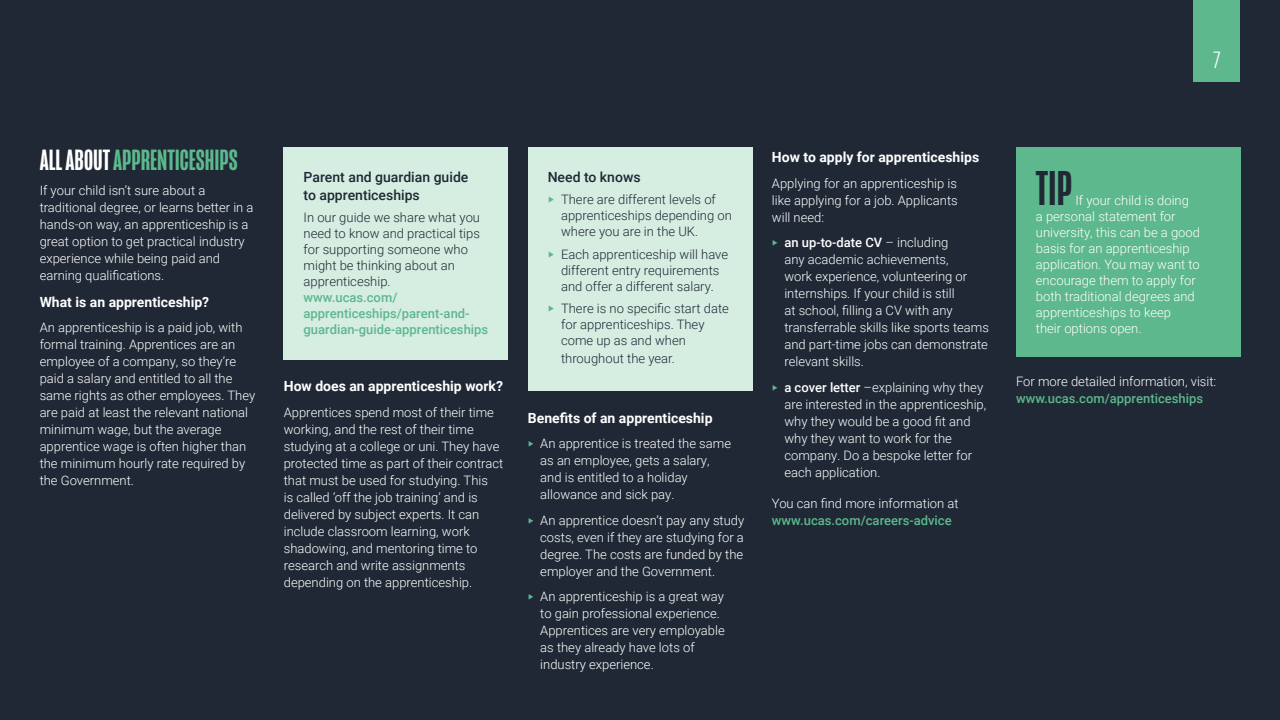
<style>
.page{position:relative;width:1280px;height:720px;background:#1f2834}
.page>*{position:absolute;margin:0;border:0;box-sizing:border-box;transform-origin:0 0}
.t1{font:500 50px "Mongoose";color:#1f2834}
.t2{font:500 30px "Mongoose";color:#5db88d}
.t3{font:300 24.1px "Mongoose";color:#fff}
.t4{font:700 14px "Roboto";color:#fff}
.t5{font:500 14px/18px "Roboto";color:#1f2834}
.t6{font:300 13px/17px "Roboto";color:#fff}
.t7{font:300 13px/16px "Roboto";color:#1f2834}
.t8{font:500 13px/16px "Roboto";color:#5db88d}
.s1{color:#fff}
.s2{font-size:14px;color:#5db88d}
.s3{color:#5db88d}
.s4{font-weight:500}
</style>
<div class="page">
<div style="left:284px;top:147px;width:224px;height:213px;background:#d6ede2"></div>
<div style="left:528px;top:147px;width:224px;height:244px;background:#d6ede2"></div>
<div style="left:1016px;top:147px;width:224px;height:210px;background:#5db88d"></div>
<div style="left:1193px;top:0;width:47px;height:81px;background:#5db88d"></div>
<h3 class="t3" style="left:1213px;top:46px;width:9px">7</h3>
<h2 class="t2" style="left:40px;top:143px;width:200px"><span class="s1">ALL ABOUT</span> APPRENTICESHIPS</h2>
<p class="t6" style="left:40px;top:182px;width:215px">If your child isn’t sure about a traditional degree, or learns better in a hands-on way, an apprenticeship is a great option to get practical industry experience while being paid and earning qualifications.</p>
<p class="t4" style="left:40px;top:292px;width:171px">What is an apprenticeship?</p>
<p class="t6" style="left:40px;top:319px;width:217px">An apprenticeship is a paid job, with formal training. Apprentices are an employee of a company, so they’re paid a salary and entitled to all the same rights as other employees. They are paid at least the relevant national minimum wage, but the average apprentice wage is often higher than the minimum hourly rate required by the Government.</p>
<p class="t5" style="left:304px;top:167px;width:166px">Parent and guardian guide to apprenticeships</p>
<p class="t7" style="left:304px;top:208px;width:178px">In our guide we share what you need to know and practical tips for supporting someone who might be thinking about an apprenticeship.</p>
<p class="t8" style="left:304px;top:288px;width:186px">www.ucas.com/ apprenticeships/parent-and&shy;guardian-guide-apprenticeships</p>
<p class="t5" style="left:548px;top:167px;width:94px">Need to knows</p>
<p class="t7" style="left:561px;top:191px;width:172px;text-indent:-13px"><span class="s2">‣</span> There are different levels of apprenticeships depending on where you are in the UK.</p>
<p class="t7" style="left:548px;top:246px;width:182px;text-align:center"><span class="s2">‣</span> Each apprenticeship will have different entry requirements and offer a different salary.</p>
<p class="t7" style="left:561px;top:300px;width:169px;text-indent:-13px"><span class="s2">‣</span> There is no specific start date for apprenticeships. They come up as and when</p>
<p class="t7" style="left:561px;top:350px;width:115px">throughout the year.</p>
<p class="t4" style="left:284px;top:377px;width:221px">How does an apprenticeship work?</p>
<p class="t6" style="left:284px;top:403px;width:221px">Apprentices spend most of their time working, and the rest of their time studying at a college or uni. They have protected time as part of their contract that must be used for studying. This<br>is called ‘off the job training’ and is delivered by subject experts. It can include classroom learning, work shadowing, and mentoring time to research and write assignments depending on the apprenticeship.</p>
<p class="t4" style="left:528px;top:408px;width:186px">Benefits of an apprenticeship</p>
<p class="t6" style="left:540px;top:434px;width:192px;text-indent:-12px"><span class="s3">‣</span> An apprentice is treated the same as an employee, gets a salary, and is entitled to a holiday allowance and sick pay.</p>
<p class="t6" style="left:540px;top:511px;width:206px;text-align:justify;text-indent:-12px"><span class="s3">‣</span> An apprentice doesn’t pay any study costs, even if they are studying for a degree. The costs are funded by the employer and the Government.</p>
<p class="t6" style="left:540px;top:587px;width:186px;text-indent:-12px"><span class="s3">‣</span> An apprenticeship is a great way to gain professional experience.<br>Apprentices are very employable as they already have lots of industry experience.</p>
<p class="t4" style="left:772px;top:147px;width:209px">How to apply for apprenticeships</p>
<p class="t6" style="left:772px;top:174px;width:187px;text-align:justify">Applying for an apprenticeship is like applying for a job. Applicants will need:</p>
<p class="t6" style="left:784px;top:233px;width:206px;text-indent:-12px"><span class="s3">‣</span> <span class="s4">an up-to-date CV</span> – including<br>any academic achievements,<br>work experience, volunteering or internships. If your child is still<br>at school, filling a CV with any transferrable skills like sports teams and part-time jobs can demonstrate relevant skills.</p>
<p class="t6" style="left:784px;top:378px;width:203px;text-indent:-12px"><span class="s3">‣</span> <span class="s4">a cover letter</span> –explaining why they are interested in the apprenticeship, why they would be a good fit and why they want to work for the company. Do a bespoke letter for each application.</p>
<p class="t6" style="left:772px;top:494px;width:188px">You can find more information at</p>
<p class="t8" style="left:772px;top:512px;width:181px">www.ucas.com/careers-advice</p>
<h1 class="t1" style="left:1036px;top:159px;width:38px">TIP</h1>
<p class="t6" style="left:1036px;top:192px;width:166px;line-height:16px;text-indent:40px">If your child is doing<br>a personal statement for university, this can be a good basis for an apprenticeship application. You may want to encourage them to apply for both traditional degrees and apprenticeships to keep<br>their options open.</p>
<p class="t6" style="left:1016px;top:372px;width:202px">For more detailed information, visit:</p>
<p class="t8" style="left:1016px;top:390px;width:189px">www.ucas.com/apprenticeships</p>
</div>
